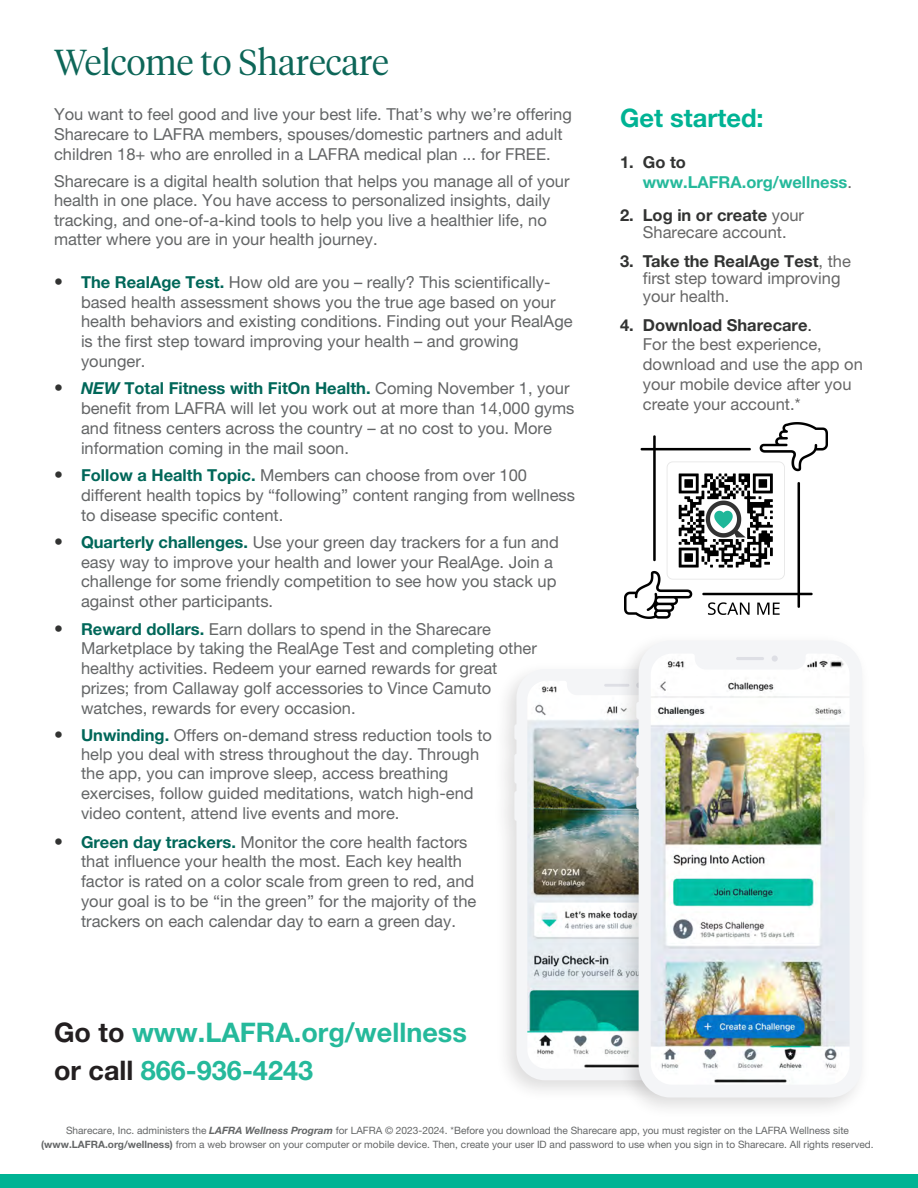
<style>
.page{position:relative;width:918px;height:1188px;background:#fff}
.page>*{position:absolute;margin:0;border:0;box-sizing:border-box;transform-origin:0 0}
.NEW_Body{font:300 36px "Tiempos Headline";color:#0d6658}
.t1{font:700 27px/37.8px "Helvetica Neue LT Pro";color:#25b99b}
.t2{font:700 25.5px "Helvetica Neue LT Pro";color:#00b394}
.NEW_Body-2{font:16.5px/19.8px "Helvetica Neue LT Pro";color:#636566}
.t3{font:16.5px/19.8px "Helvetica Neue LT Pro";color:#646667}
.t4{font:16.5px/19.8px "Helvetica Neue LT Pro";color:#666}
.t5{font:700 16.5px/19.8px "Helvetica Neue LT Pro";color:#25b99b}
.t6{font:10.2px/13.8px "Helvetica Neue LT Pro";color:#646667;text-align:center}
.s1{font-weight:700;font-size:18px;color:#323332}
.s2{font-weight:700;color:#006759}
.s3{font-weight:700;font-style:italic;color:#006759}
.s4{color:#231f20}
.s5{color:#323332}
.s6{font-weight:400;color:#666}
.s7{font-weight:700;color:#323332}
.s8{color:#333}
.s9{font-weight:700;font-style:italic}
.s10{font-weight:700}
</style>
<div class="page">
<div style="left:493px;top:661px;width:236px;height:441px;background:#231f20;opacity:.15"></div>
<img style="left:514px;top:669px;width:101px;height:411px">
<hr style="left:604px;top:684px;width:25px;height:3px;background:#dedfe5">
<div style="left:0;top:1174px;width:918px;height:14px;background:#00b394"></div>
<div style="left:615px;top:632px;width:258px;height:488px;background:#231f20;opacity:.15"></div>
<img style="left:636px;top:641px;width:228px;height:457px">
<div style="left:772px;top:655px;width:6px;height:7px;background:#dedfe5;border-radius:50%"></div>
<hr style="left:736px;top:657px;width:28px;height:3px;background:#dedfe5;border-radius:2px">
<img style="left:625px;top:423px;width:202px;height:195px">
<p class="NEW_Body" style="left:54px;top:38px;width:336px">Welcome to Sharecare</p>
<p class="NEW_Body-2" style="left:54px;top:104px;width:519px">You want to feel good and live your best life. That’s why we’re offering<br>Sharecare to LAFRA members, spouses/domestic partners and adult children 18+ who are enrolled in a LAFRA medical plan ... for FREE.</p>
<p class="NEW_Body-2" style="left:54px;top:171px;width:517px;line-height:19.4px">Sharecare is a digital health solution that helps you manage all of your health in one place. You have access to personalized insights, daily tracking, and one-of-a-kind tools to help you live a healthier life, no matter where you are in your health journey.</p>
<p class="NEW_Body-2" style="left:81px;top:272px;width:493px;text-indent:-27px"><span class="s1">•</span> <span class="s2">The RealAge Test.</span> How old are you – really? This scientifically&shy;based health assessment shows you the true age based on your health behaviors and existing conditions. Finding out your RealAge is the first step toward improving your health – and growing younger.</p>
<p class="NEW_Body-2" style="left:81px;top:379px;width:495px;text-indent:-27px"><span class="s1">•</span> <span class="s3">NEW</span> <span class="s2">Total Fitness with FitOn Health.</span> Coming November 1, your benefit from LAFRA will let you work out at more than 14,000 gyms and fitness centers across the country – at no cost to you. More information coming in the mail soon.</p>
<p class="NEW_Body-2" style="left:81px;top:465px;width:496px;text-indent:-27px"><span class="s1">•</span> <span class="s2">Follow a Health Topic.</span> Members can choose from over 100 different health topics by “following” content ranging from wellness to disease specific content.</p>
<p class="NEW_Body-2" style="left:81px;top:532px;width:479px;text-indent:-27px"><span class="s1">•</span> <span class="s2">Quarterly challenges.</span> Use your green day trackers for a fun and easy way to improve your health and lower your RealAge. Join a challenge for some friendly competition to see how you stack up against other participants.</p>
<p class="t3" style="left:81px;top:618px;width:457px;text-indent:-27px"><span class="s1">•</span> <span class="s2">Reward dollars.</span> Earn dollars to spend in the Sharecare Marketplace by taking the RealAge Test and completing other healthy activities. Redeem your earned rewards for great prizes; from Callaway golf accessories to Vince Camuto watches, rewards for every occasion.</p>
<p class="t3" style="left:81px;top:726px;width:413px;text-indent:-27px"><span class="s1">•</span> <span class="s2">Unwinding.</span> Offers on-demand stress reduction tools to help you deal with stress throughout the day. Through the app, you can improve sleep, access breathing exercises, follow guided meditations, watch high-end video content, attend live events and more.</p>
<p class="NEW_Body-2" style="left:81px;top:831px;width:397px;text-indent:-27px"><span class="s1">•</span> <span class="s2">Green day trackers.</span> Monitor the core health factors that influence your health the most. Each key health factor is rated on a color scale from green to red, and your goal is to be “in the green” for the majority of the trackers on each calendar day to earn a green day.</p>
<p class="t1" style="left:54px;top:1014px;width:414px"><span class="s4">Go to</span> www.LAFRA.org/wellness <span class="s4">or call</span> 866-936-4243</p>
<p class="t2" style="left:620px;top:102px;width:145px">Get started:</p>
<p class="t5" style="left:643px;top:152px;width:211px;text-indent:-23px"><span class="s5">1. Go to </span>www.LAFRA.org/wellness<span class="s6">.</span></p>
<p class="t4" style="left:620px;top:206px;width:186px;line-height:17.4px;text-align:center"><span class="s7">2. Log in or create</span> your<br>Sharecare account.</p>
<p class="t4" style="left:643px;top:252px;width:210px;line-height:17.2px;text-indent:-23px"><span class="s7">3. Take the RealAge Test</span>, the first step toward improving your health.</p>
<p class="t4" style="left:643px;top:315px;width:222px;text-indent:-23px"><span class="s7">4. Download Sharecare</span><span class="s8">.<br></span>For the best experience, download and use the app on your mobile device after you create your account.*</p>
<p class="t6" style="left:41px;top:1125px;width:834px">Sharecare, Inc. administers the <span class="s9">LAFRA Wellness Program</span> for LAFRA © 2023-2024. *Before you download the Sharecare app, you must register on the LAFRA Wellness site <span class="s10">(www.LAFRA.org/wellness)</span> from a web browser on your computer or mobile device. Then, create your user ID and password to use when you sign in to Sharecare. All rights reserved.</p>
</div>
